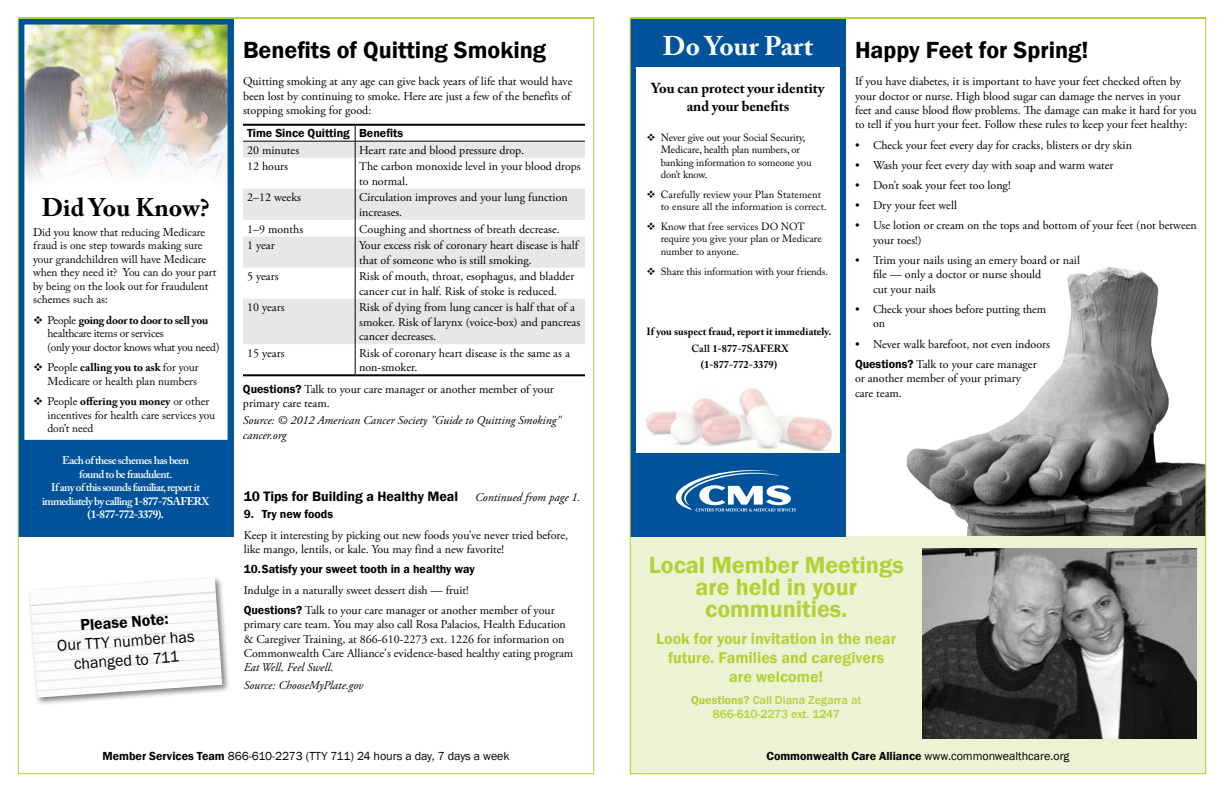
<style>
.page{position:relative;width:1224px;height:792px;background:#fff}
.page>*{position:absolute;margin:0;border:0;box-sizing:border-box;transform-origin:0 0}
.t1{font:700 26.9px "Adobe Caslon Pro";color:#fff}
.t2{font:700 25.3px "Adobe Caslon Pro";color:#000}
.t3{font:600 24px "Franklin Gothic";color:#000}
.t4{font:600 24px/22px "Franklin Gothic";color:#b0d236;text-align:center}
.t5{font:600 16px/19.2px "Franklin Gothic";color:#b0d236;text-align:center}
.t6{font:16px/19.2px "Franklin Gothic";color:#000;text-align:center}
.t7{font:600 16px "Franklin Gothic";color:#000}
.t8{font:700 14.4px/17.3px "Adobe Caslon Pro";color:#000;text-align:center}
.t9{font:600 14px "Franklin Gothic";color:#000}
.t10{font:12px/14.4px "Adobe Garamond Pro";color:#000}
.t11{font:600 12px "Franklin Gothic";color:#000}
.t12{font:italic 12px/14.4px "Adobe Garamond Pro";color:#000}
.t13{font:12px "Franklin Gothic";color:#000}
.t14{font:500 12px/14.4px "Franklin Gothic";color:#b0d236;text-align:center}
.t15{font:11.2px/13.4px "Adobe Caslon Pro";color:#000}
.t16{font:600 11.2px/13.4px "Adobe Caslon Pro";letter-spacing:-.05em;color:#fff;text-align:center}
.t17{font:11.2px/13.4px "Adobe Caslon Pro";letter-spacing:-.02em;color:#000}
.t18{font:10.4px/12.5px "Adobe Caslon Pro";letter-spacing:-.005em;color:#000}
.t19{font:700 10.4px/16.1px "Adobe Caslon Pro";color:#000;text-align:center}
.s1{font-weight:700}
.s2{font-family:"Franklin Gothic";font-weight:600}
.s3{font-family:"Adobe Garamond Pro";font-weight:400;font-style:italic;font-size:12px}
.s4{font-style:italic}
.s5{font-weight:600}
.s6{font-weight:400}
</style>
<div class="page">
<img style="left:906px;top:267px;width:298px;height:269px">
<div style="left:630px;top:536px;width:576px;height:238px;background:#ecf3d5"></div>
<div style="left:18px;top:446px;width:216px;height:91px;background:#00539b"></div>
<svg style="left:20px;top:20px;width:214px;height:426px"></svg>
<svg style="left:243px;top:189px;width:342px;height:155px;fill:#e6e7e8"></svg>
<hr style="left:243px;top:124px;width:112px;height:2px;background:#000">
<hr style="left:355px;top:124px;width:230px;height:2px;background:#000">
<hr style="left:243px;top:374px;width:112px;height:2px;background:#000">
<hr style="left:355px;top:374px;width:230px;height:2px;background:#000">
<hr style="left:355px;top:158px;width:1px;height:31px;background:#000">
<hr style="left:355px;top:189px;width:1px;height:31px;background:#000">
<svg style="left:355px;top:220px;width:1px;height:17px"></svg>
<hr style="left:355px;top:237px;width:1px;height:31px;background:#000">
<hr style="left:355px;top:268px;width:1px;height:31px;background:#000">
<hr style="left:355px;top:299px;width:1px;height:45px;background:#000">
<hr style="left:355px;top:344px;width:1px;height:30px;background:#000">
<svg style="left:243px;top:126px;width:342px;height:32px"></svg>
<img style="left:922px;top:549px;width:275px;height:190px">
<div style="left:28px;top:576px;width:203px;height:130px;background:#000;opacity:.5"></div>
<img style="left:30px;top:578px;width:192px;height:120px">
<div style="left:630px;top:18px;width:216px;height:518px;background:#00539b"></div>
<div style="left:636px;top:68px;width:204px;height:385px;background:#fff"></div>
<img style="left:646px;top:388px;width:187px;height:64px">
<svg style="left:676px;top:470px;width:120px;height:42px"></svg>
<hr style="left:630px;top:17px;width:576px;height:2px;background:#b0d236">
<hr style="left:18px;top:17px;width:576px;height:2px;background:#b0d236">
<h2 class="t2" style="left:42px;top:192px;width:169px">Did You Know?</h2>
<p class="t15" style="left:33px;top:225px;width:185px">Did you know that reducing Medicare fraud is one step towards making sure your grandchildren will have Medicare when they need it? You can do your part by being on the look out for fraudulent schemes such as:</p>
<p class="t17" style="left:47px;top:313px;width:174px;text-indent:-14px">❖ People <span class="s1">going door to door to sell you </span>healthcare items or services<br>(only your doctor knows what you need)</p>
<p class="t15" style="left:33px;top:361px;width:167px;text-align:right">❖ People <span class="s1">calling you to ask</span> for your<br>Medicare or health plan numbers</p>
<p class="t15" style="left:47px;top:395px;width:169px;text-indent:-14px">❖ People <span class="s1">offering you money</span> or other incentives for health care services you don’t need</p>
<p class="t16" style="left:42px;top:454px;width:169px">Each of these schemes has been<br>found to be fraudulent.<br>If any of this sounds familiar, report it immediately by calling <span class="s1">1-877-7SAFERX (1-877-772-3379).</span></p>
<h3 class="t7" style="left:80px;top:615px;width:90px;rotate:-4deg">Please Note:</h3>
<h3 class="t6" style="left:57px;top:637px;width:139px;rotate:-4deg">Our TTY number has changed to 711</h3>
<h3 class="t3" style="left:243px;top:36px;width:305px">Benefits of Quitting Smoking</h3>
<p class="t10" style="left:243px;top:75px;width:331px">Quitting smoking at any age can give back years of life that would have been lost by continuing to smoke. Here are just a few of the benefits of stopping smoking for good:</p>
<p class="t11" style="left:247px;top:126px;width:158px">Time Since Quitting Benefits</p>
<p class="t10" style="left:247px;top:143px;width:54px">20 minutes</p>
<p class="t10" style="left:359px;top:143px;width:167px">Heart rate and blood pressure drop.</p>
<p class="t10" style="left:247px;top:160px;width:43px">12 hours</p>
<p class="t10" style="left:359px;top:160px;width:223px">The carbon monoxide level in your blood drops to normal.</p>
<p class="t10" style="left:247px;top:191px;width:56px">2–12 weeks</p>
<p class="t10" style="left:359px;top:191px;width:210px">Circulation improves and your lung function increases.</p>
<p class="t10" style="left:247px;top:222px;width:58px">1–9 months</p>
<p class="t10" style="left:359px;top:222px;width:202px">Coughing and shortness of breath decrease.</p>
<p class="t10" style="left:247px;top:239px;width:29px">1 year</p>
<p class="t10" style="left:359px;top:239px;width:221px">Your excess risk of coronary heart disease is half that of someone who is still smoking.</p>
<p class="t10" style="left:247px;top:270px;width:33px">5 years</p>
<p class="t10" style="left:359px;top:270px;width:217px">Risk of mouth, throat, esophagus, and bladder cancer cut in half. Risk of stoke is reduced.</p>
<p class="t10" style="left:247px;top:301px;width:39px">10 years</p>
<p class="t10" style="left:359px;top:301px;width:223px">Risk of dying from lung cancer is half that of a smoker. Risk of larynx (voice-box) and pancreas cancer decreases.</p>
<p class="t10" style="left:247px;top:346px;width:39px">15 years</p>
<p class="t10" style="left:359px;top:346px;width:212px">Risk of coronary heart disease is the same as a non-smoker.</p>
<p class="t10" style="left:243px;top:382px;width:312px"><span class="s2">Questions?</span> Talk to your care manager or another member of your primary care team.</p>
<p class="t12" style="left:243px;top:414px;width:320px">Source: © 2012 American Cancer Society "Guide to Quitting Smoking" cancer.org</p>
<p class="t9" style="left:244px;top:487px;width:338px">10 Tips for Building a Healthy Meal <span class="s3">Continued from page 1.</span></p>
<p class="t11" style="left:244px;top:507px;width:91px">9. Try new foods</p>
<p class="t10" style="left:244px;top:528px;width:326px">Keep it interesting by picking out new foods you’ve never tried before, like mango, lentils, or kale. You may find a new favorite!</p>
<p class="t11" style="left:244px;top:562px;width:233px">10.Satisfy your sweet tooth in a healthy way</p>
<p class="t10" style="left:244px;top:580px;width:312px;line-height:20.2px">Indulge in a naturally sweet dessert dish — fruit!<br><span class="s2">Questions?</span> Talk to your care manager or another member of your</p>
<p class="t10" style="left:244px;top:618px;width:331px">primary care team. You may also call Rosa Palacios, Health Education &amp; Caregiver Training, at 866-610-2273 ext. 1226 for information on Commonwealth Care Alliance's evidence-based healthy eating program <span class="s4">Eat Well, Feel Swell</span>.</p>
<p class="t12" style="left:244px;top:678px;width:121px">Source: ChooseMyPlate.gov</p>
<h1 class="t1" style="left:663px;top:30px;width:152px">Do Your Part</h1>
<p class="t8" style="left:652px;top:80px;width:174px">You can protect your identity and your benefits</p>
<p class="t18" style="left:661px;top:131px;width:152px;text-indent:-14px">❖ Never give out your Social Security,<br>Medicare, health plan numbers, or banking information to someone you don’t know.</p>
<p class="t18" style="left:661px;top:188px;width:168px;text-indent:-14px">❖ Carefully review your Plan Statement to ensure all the information is correct.</p>
<p class="t18" style="left:661px;top:220px;width:163px;text-indent:-14px">❖ Know that free services DO NOT require you give your plan or Medicare number to anyone.</p>
<p class="t18" style="left:646px;top:265px;width:183px">❖ Share this information with your friends.</p>
<p class="t19" style="left:647px;top:324px;width:186px">If you suspect fraud, report it immediately.<br><span class="s5">Call</span> 1-877-7SAFERX<br>(1-877-772-3379)</p>
<h3 class="t3" style="left:855px;top:36px;width:235px">Happy Feet for Spring!</h3>
<p class="t10" style="left:855px;top:75px;width:343px">If you have diabetes, it is important to have your feet checked often by your doctor or nurse. High blood sugar can damage the nerves in your feet and cause blood flow problems. The damage can make it hard for you to tell if you hurt your feet. Follow these rules to keep your feet healthy:</p>
<p class="t10" style="left:855px;top:138px;width:278px">• Check your feet every day for cracks, blisters or dry skin</p>
<p class="t10" style="left:855px;top:158px;width:260px">• Wash your feet every day with soap and warm water</p>
<p class="t10" style="left:855px;top:178px;width:157px">• Don’t soak your feet too long!</p>
<p class="t10" style="left:855px;top:199px;width:104px">• Dry your feet well</p>
<p class="t10" style="left:873px;top:219px;width:325px;text-indent:-18px">• Use lotion or cream on the tops and bottom of your feet (not between your toes!)</p>
<p class="t10" style="left:873px;top:253px;width:209px;text-indent:-18px">• Trim your nails using an emery board or nail file — only a doctor or nurse should<br>cut your nails</p>
<p class="t10" style="left:873px;top:302px;width:175px;text-indent:-18px">• Check your shoes before putting them on</p>
<p class="t10" style="left:855px;top:334px;width:197px;line-height:20.2px">• Never walk barefoot, not even indoors<br><span class="s2">Questions?</span> Talk to your care manager</p>
<p class="t10" style="left:855px;top:372px;width:168px">or another member of your primary care team.</p>
<h3 class="t4" style="left:649px;top:554px;width:256px">Local Member Meetings are held in your communities.</h3>
<h3 class="t5" style="left:656px;top:629px;width:242px">Look for your invitation in the near future. Families and caregivers are welcome!</h3>
<p class="t14" style="left:691px;top:693px;width:172px"><span class="s5">Questions?</span> Call Diana Zegarra at<br>866-610-2273 ext. 1247</p>
<p class="t13" style="left:102px;top:749px;width:409px"><span class="s5">Member Services Team</span> 866-610-2273 (TTY 711) 24 hours a day, 7 days a week</p>
<p class="t11" style="left:766px;top:748px;width:305px">Commonwealth Care Alliance <span class="s6">www.commonwealthcare.org</span></p>
</div>
